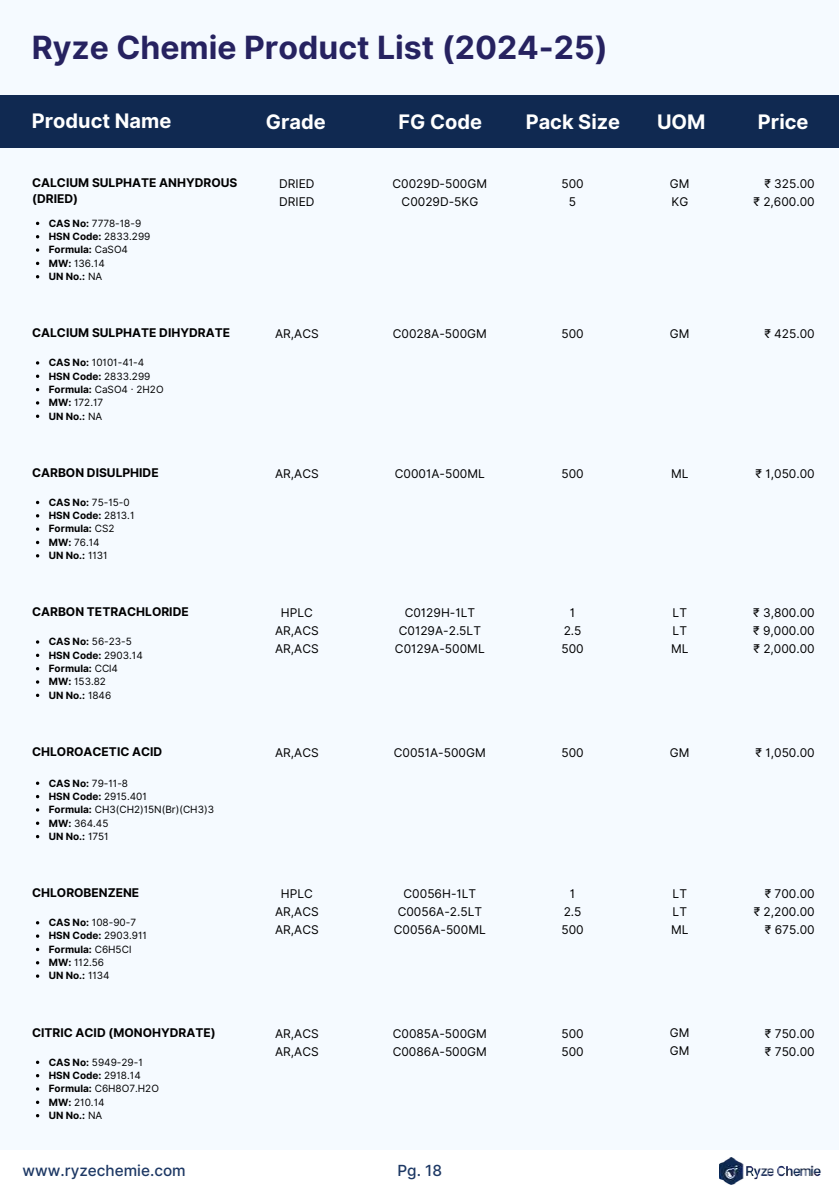
<style>
.page{position:relative;width:839px;height:1191px;background:#fff}
.page>*{position:absolute;margin:0;border:0;box-sizing:border-box;transform-origin:0 0}
.t1{font:700 32px "Inter";color:#262260}
.t2{font:700 20px "Inter";color:#fff}
.t3{font:500 15.4px "Inter";color:#1d3864}
.t4{font:12px/18px "Inter";color:#000}
.t5{font:700 12px/16px "Inter";color:#000}
.t6{font:10px/13.4px "Inter";color:#000}
.t7{font:700 10px/13.4px "Inter";color:#000}
.s1{font-weight:400}
.s2{font-weight:700}
</style>
<div class="page">
<div style="left:0;top:0;width:838px;height:1191px;background:#f5faff"></div>
<div style="left:0;top:1150px;width:838px;height:41px;background:#fff"></div>
<img style="left:719px;top:1157px;width:102px;height:27px">
<div style="left:0;top:95px;width:838px;height:53px;background:#102951"></div>
<svg style="left:36px;top:248px;width:3px;height:4px"></svg>
<svg style="left:36px;top:361px;width:3px;height:4px"></svg>
<svg style="left:36px;top:401px;width:3px;height:4px"></svg>
<svg style="left:36px;top:527px;width:3px;height:4px"></svg>
<svg style="left:36px;top:640px;width:3px;height:4px"></svg>
<svg style="left:36px;top:680px;width:3px;height:4px"></svg>
<svg style="left:36px;top:808px;width:3px;height:4px"></svg>
<svg style="left:36px;top:934px;width:3px;height:4px"></svg>
<svg style="left:36px;top:974px;width:3px;height:4px"></svg>
<svg style="left:36px;top:1087px;width:3px;height:4px"></svg>
<h1 class="t1" style="left:32px;top:29px;width:577px">Ryze Chemie Product List (2024-25)</h1>
<h2 class="t2" style="left:32px;top:109px;width:141px">Product Name</h2>
<h2 class="t2" style="left:266px;top:110px;width:62px">Grade</h2>
<h2 class="t2" style="left:398px;top:110px;width:85px">FG Code</h2>
<h2 class="t2" style="left:525px;top:110px;width:96px">Pack Size</h2>
<h2 class="t2" style="left:657px;top:110px;width:50px">UOM</h2>
<h2 class="t2" style="left:757px;top:110px;width:52px">Price</h2>
<p class="t5" style="left:32px;top:175px;width:207px">CALCIUM SULPHATE ANHYDROUS (DRIED)</p>
<p class="t4" style="left:561px;top:175px;width:24px;text-align:center">500<br>5</p>
<p class="t4" style="left:392px;top:175px;width:96px;text-align:center">C0029D-500GM<br>C0029D-5KG</p>
<p class="t4" style="left:670px;top:174px;width:21px">GM<br>KG</p>
<p class="t4" style="left:279px;top:175px;width:37px">DRIED<br>DRIED</p>
<p class="t4" style="left:753px;top:175px;width:63px;text-align:right">₹ 325.00<br>₹ 2,600.00</p>
<p class="t7" style="left:49px;top:216px;width:103px">CAS No: <span class="s1">7778-18-9<br></span>HSN Code: <span class="s1">2833.299<br></span>Formula: <span class="s1">CaSO4<br></span>MW: <span class="s1">136.14<br></span>UN No.: <span class="s1">NA</span></p>
<p class="t5" style="left:32px;top:325px;width:199px">CALCIUM SULPHATE DIHYDRATE</p>
<p class="t4" style="left:393px;top:325px;width:96px">C0028A-500GM</p>
<p class="t4" style="left:561px;top:325px;width:24px">500</p>
<p class="t4" style="left:670px;top:325px;width:21px">GM</p>
<p class="t6" style="left:49px;top:356px;width:116px"><span class="s2">CAS No:</span> 10101-41-4<br><span class="s2">HSN Code:</span> 2833.299<br><span class="s2">Formula:</span> CaSO4 · 2H2O<br><span class="s2">MW:</span> 172.17<br><span class="s2">UN No.:</span> NA</p>
<p class="t4" style="left:275px;top:325px;width:45px">AR,ACS</p>
<p class="t4" style="left:764px;top:325px;width:52px">₹ 425.00</p>
<p class="t5" style="left:32px;top:464px;width:128px">CARBON DISULPHIDE</p>
<p class="t4" style="left:395px;top:465px;width:92px">C0001A-500ML</p>
<p class="t4" style="left:561px;top:465px;width:24px">500</p>
<p class="t4" style="left:671px;top:464px;width:19px">ML</p>
<p class="t7" style="left:49px;top:495px;width:87px">CAS No: <span class="s1">75-15-0<br></span>HSN Code: <span class="s1">2813.1<br></span>Formula: <span class="s1">CS2<br></span>MW: <span class="s1">76.14<br></span>UN No.: <span class="s1">1131</span></p>
<p class="t4" style="left:275px;top:465px;width:45px">AR,ACS</p>
<p class="t4" style="left:755px;top:465px;width:61px">₹ 1,050.00</p>
<p class="t5" style="left:32px;top:604px;width:158px">CARBON TETRACHLORIDE</p>
<p class="t4" style="left:561px;top:604px;width:24px;text-align:center">1<br>2.5<br>500</p>
<p class="t4" style="left:395px;top:604px;width:91px;text-align:center">C0129H-1LT<br>C0129A-2.5LT<br>C0129A-500ML</p>
<p class="t4" style="left:671px;top:604px;width:19px">LT<br>LT<br>ML</p>
<p class="t4" style="left:275px;top:604px;width:45px;text-align:center">HPLC<br>AR,ACS<br>AR,ACS</p>
<p class="t4" style="left:753px;top:604px;width:63px;text-align:justify">₹ 3,800.00 ₹ 9,000.00 ₹ 2,000.00</p>
<p class="t7" style="left:49px;top:635px;width:95px">CAS No: <span class="s1">56-23-5<br></span>HSN Code: <span class="s1">2903.14<br></span>Formula: <span class="s1">CCl4<br></span>MW: <span class="s1">153.82<br></span>UN No.: <span class="s1">1846</span></p>
<p class="t5" style="left:32px;top:743px;width:132px">CHLOROACETIC ACID</p>
<p class="t4" style="left:394px;top:744px;width:94px">C0051A-500GM</p>
<p class="t4" style="left:561px;top:744px;width:24px">500</p>
<p class="t4" style="left:670px;top:743px;width:21px">GM</p>
<p class="t6" style="left:49px;top:776px;width:167px"><span class="s2">CAS No:</span> 79-11-8<br><span class="s2">HSN Code:</span> 2915.401<br><span class="s2">Formula:</span> CH3(CH2)15N(Br)(CH3)3<br><span class="s2">MW:</span> 364.45<br><span class="s2">UN No.:</span> 1751</p>
<p class="t4" style="left:275px;top:744px;width:45px">AR,ACS</p>
<p class="t4" style="left:755px;top:744px;width:61px">₹ 1,050.00</p>
<p class="t5" style="left:32px;top:885px;width:109px">CHLOROBENZENE</p>
<p class="t4" style="left:561px;top:885px;width:24px;text-align:center">1<br>2.5<br>500</p>
<p class="t4" style="left:394px;top:885px;width:94px;text-align:center">C0056H-1LT<br>C0056A-2.5LT<br>C0056A-500ML</p>
<p class="t4" style="left:671px;top:885px;width:19px">LT<br>LT<br>ML</p>
<p class="t4" style="left:275px;top:885px;width:45px;text-align:center">HPLC<br>AR,ACS<br>AR,ACS</p>
<p class="t4" style="left:753px;top:885px;width:63px;text-align:right">₹ 700.00<br>₹ 2,200.00 ₹ 675.00</p>
<p class="t6" style="left:49px;top:916px;width:100px"><span class="s2">CAS No:</span> 108-90-7<br><span class="s2">HSN Code:</span> 2903.911<br><span class="s2">Formula:</span> C6H5Cl<br><span class="s2">MW:</span> 112.56<br><span class="s2">UN No.:</span> 1134</p>
<p class="t5" style="left:32px;top:1024px;width:185px">CITRIC ACID (MONOHYDRATE)</p>
<p class="t4" style="left:561px;top:1024px;width:24px">500<br>500</p>
<p class="t4" style="left:392px;top:1024px;width:96px">C0085A-500GM<br>C0086A-500GM</p>
<p class="t4" style="left:670px;top:1024px;width:21px">GM<br>GM</p>
<p class="t4" style="left:275px;top:1024px;width:45px">AR,ACS<br>AR,ACS</p>
<p class="t4" style="left:765px;top:1024px;width:51px">₹ 750.00 ₹ 750.00</p>
<p class="t6" style="left:49px;top:1055px;width:112px"><span class="s2">CAS No:</span> 5949-29-1<br><span class="s2">HSN Code:</span> 2918.14<br><span class="s2">Formula:</span> C6H8O7.H2O<br><span class="s2">MW:</span> 210.14<br><span class="s2">UN No.:</span> NA</p>
<p class="t3" style="left:23px;top:1161px;width:165px">www.ryzechemie.com</p>
<p class="t3" style="left:397px;top:1161px;width:46px">Pg. 18</p>
</div>
